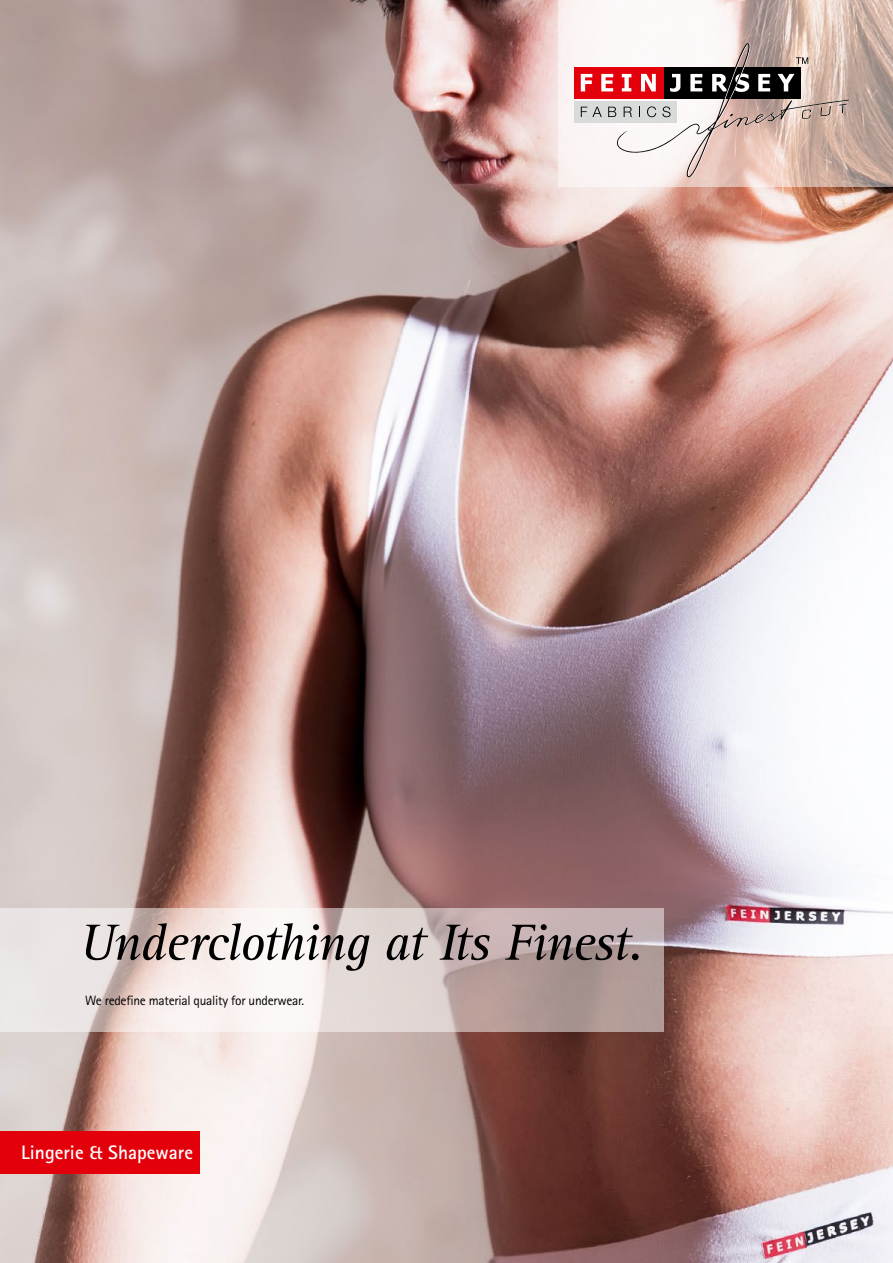
<style>
.page{position:relative;width:893px;height:1263px;background:#fff}
.page>*{position:absolute;margin:0;border:0;box-sizing:border-box;transform-origin:0 0}
.t1{font:italic 52.5px "Rotis Serif";letter-spacing:-.03em;color:#000}
.t2{font:700 19.5px "Rotis Sans Serif";color:#fff}
.t3{font:13.5px "Rotis Sans Serif";letter-spacing:-.02em;color:#000}
</style>
<div class="page">
<img style="left:0;top:0;width:893px;height:1263px">
<div style="left:0;top:1131px;width:200px;height:43px;background:#e3000b"></div>
<svg style="left:0;top:908px;width:663px;height:123px"></svg>
<svg style="left:558px;top:0;width:335px;height:187px"></svg>
<div style="left:574px;top:101px;width:103px;height:21px;background:#d9dada"></div>
<div style="left:574px;top:67px;width:90px;height:31px;background:#e3000b"></div>
<svg style="left:581px;top:43px;width:269px;height:134px"></svg>
<h1 class="t1" style="left:80px;top:913px;width:565px">Underclothing at Its Finest.</h1>
<p class="t3" style="left:85px;top:993px;width:221px">We redefine material quality for underwear.</p>
<h2 class="t2" style="left:21px;top:1140px;width:173px">Lingerie &amp; Shapeware</h2>
</div>
